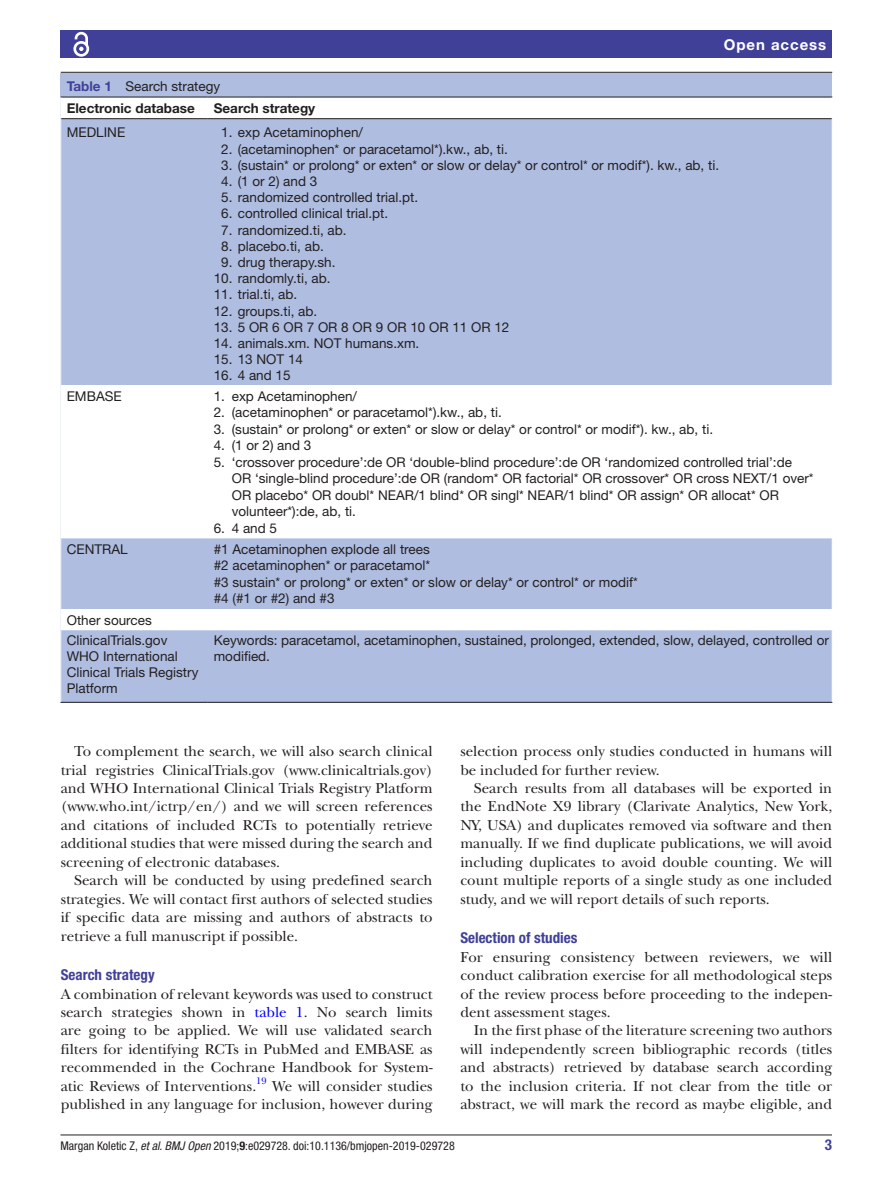
<style>
.page{position:relative;width:893px;height:1191px;background:#fff}
.page>*{position:absolute;margin:0;border:0;box-sizing:border-box;transform-origin:0 0}
.t1{font:15px/18.5px "New Baskerville";color:#231f20;text-align:justify}
.t2{font:700 condensed 15px "Helvetica Neue LT Std";color:#414099}
.t3{font:700 15px "Helvetica Neue LT Std";letter-spacing:.065em;color:#fff}
.t4{font:13.5px/16.2px "Helvetica Neue LT Std";color:#231f20}
.t5{font:700 13.5px/22px "Helvetica Neue LT Std";color:#231f20}
.t6{font:condensed 12px "Helvetica Neue LT Std";color:#231f20}
.s1{color:#414099}
.s2{font-weight:400}
.s3{color:#00f}
.s4{font-style:italic}
.s5{font-weight:700}
</style>
<div class="page">
<hr style="left:61px;top:1134px;width:771px;height:1px;background:#231f20">
<div style="left:61px;top:31px;width:771px;height:27px;background:#414099"></div>
<svg style="left:73px;top:31px;width:17px;height:26px"></svg>
<div style="left:61px;top:73px;width:771px;height:629px;background:#afbde1"></div>
<hr style="left:61px;top:72px;width:771px;height:1px;background:#231f20">
<div style="left:61px;top:98px;width:771px;height:20px;background:#fff"></div>
<svg style="left:61px;top:119px;width:771px;height:583px"></svg>
<hr style="left:61px;top:97px;width:147px;height:1px;background:#231f20">
<hr style="left:61px;top:118px;width:147px;height:1px;background:#231f20">
<hr style="left:208px;top:97px;width:624px;height:1px;background:#231f20">
<hr style="left:208px;top:118px;width:624px;height:1px;background:#231f20">
<hr style="left:61px;top:702px;width:147px;height:1px;background:#231f20">
<hr style="left:208px;top:702px;width:624px;height:1px;background:#231f20">
<svg style="left:60px;top:97px;width:1px;height:22px"></svg>
<svg style="left:60px;top:609px;width:1px;height:21px"></svg>
<p class="t5" style="left:67px;top:75px;width:155px"><span class="s1">Table 1</span> <span class="s2">Search strategy<br></span>Electronic database</p>
<p class="t5" style="left:214px;top:97px;width:103px">Search strategy</p>
<p class="t3" style="left:724px;top:35px;width:104px">Open access</p>
<p class="t4" style="left:67px;top:124px;width:60px">MEDLINE</p>
<p class="t4" style="left:221px;top:124px;width:143px">1. exp Acetaminophen/</p>
<p class="t4" style="left:221px;top:140px;width:288px">2. (acetaminophen* or paracetamol*).kw., ab, ti.</p>
<p class="t4" style="left:221px;top:157px;width:499px">3. (sustain* or prolong* or exten* or slow or delay* or control* or modif*). kw., ab, ti.</p>
<p class="t4" style="left:221px;top:173px;width:98px">4. (1 or 2) and 3</p>
<p class="t4" style="left:221px;top:189px;width:199px">5. randomized controlled trial.pt.</p>
<p class="t4" style="left:221px;top:205px;width:169px">6. controlled clinical trial.pt.</p>
<p class="t4" style="left:221px;top:221px;width:127px">7. randomized.ti, ab.</p>
<p class="t4" style="left:221px;top:238px;width:104px">8. placebo.ti, ab.</p>
<p class="t4" style="left:221px;top:254px;width:116px">9. drug therapy.sh.</p>
<p class="t4" style="left:214px;top:270px;width:118px">10. randomly.ti, ab.</p>
<p class="t4" style="left:214px;top:286px;width:85px">11. trial.ti, ab.</p>
<p class="t4" style="left:214px;top:302px;width:105px">12. groups.ti, ab.</p>
<p class="t4" style="left:214px;top:319px;width:297px">13. 5 OR 6 OR 7 OR 8 OR 9 OR 10 OR 11 OR 12</p>
<p class="t4" style="left:214px;top:335px;width:207px">14. animals.xm. NOT humans.xm.</p>
<p class="t4" style="left:214px;top:351px;width:91px">15. 13 NOT 14</p>
<p class="t4" style="left:214px;top:367px;width:78px">16. 4 and 15</p>
<p class="t4" style="left:67px;top:387px;width:56px">EMBASE</p>
<p class="t4" style="left:214px;top:387px;width:145px">1. exp Acetaminophen/</p>
<p class="t4" style="left:214px;top:404px;width:290px">2. (acetaminophen* or paracetamol*).kw., ab, ti.</p>
<p class="t4" style="left:214px;top:420px;width:501px">3. (sustain* or prolong* or exten* or slow or delay* or control* or modif*). kw., ab, ti.</p>
<p class="t4" style="left:214px;top:437px;width:99px">4. (1 or 2) and 3</p>
<p class="t4" style="left:232px;top:453px;width:583px;text-indent:-18px">5. ‘crossover procedure’:de OR ‘double-blind procedure’:de OR ‘randomized controlled trial’:de OR ‘single-blind procedure’:de OR (random* OR factorial* OR crossover* OR cross NEXT/1 over* OR placebo* OR doubl* NEAR/1 blind* OR singl* NEAR/1 blind* OR assign* OR allocat* OR volunteer*):de, ab, ti.</p>
<p class="t4" style="left:214px;top:519px;width:65px">6. 4 and 5</p>
<p class="t4" style="left:67px;top:541px;width:62px">CENTRAL</p>
<p class="t4" style="left:214px;top:541px;width:426px">#1 Acetaminophen explode all trees<br>#2 acetaminophen* or paracetamol*<br>#3 sustain* or prolong* or exten* or slow or delay* or control* or modif* #4 (#1 or #2) and #3</p>
<p class="t4" style="left:67px;top:609px;width:102px;line-height:20.1px">Other sources<br>ClinicalTrials.gov</p>
<p class="t4" style="left:67px;top:648px;width:133px">WHO International<br>Clinical Trials Registry<br>Platform</p>
<p class="t4" style="left:214px;top:631px;width:617px">Keywords: paracetamol, acetaminophen, sustained, prolonged, extended, slow, delayed, controlled or modified.</p>
<p class="t1" style="left:61px;top:742px;width:373px;text-indent:14px">To complement the search, we will also search clinical trial registries ClinicalTrials.gov (www.clinicaltrials.gov) and WHO International Clinical Trials Registry Platform (www.who.int/ictrp/en/) and we will screen references and citations of included RCTs to potentially retrieve additional studies that were missed during the search and screening of electronic databases.</p>
<p class="t1" style="left:61px;top:871px;width:373px;text-indent:14px">Search will be conducted by using predefined search strategies. We will contact first authors of selected studies if specific data are missing and authors of abstracts to retrieve a full manuscript if possible.</p>
<p class="t2" style="left:61px;top:965px;width:95px">Search strategy</p>
<p class="t1" style="left:61px;top:984px;width:373px">A combination of relevant keywords was used to construct search strategies shown in <span class="s3">table 1</span>. No search limits are going to be applied. We will use validated search filters for identifying RCTs in PubMed and EMBASE as recommended in the Cochrane Handbook for System&shy;atic Reviews of Interventions.<sup>19</sup> We will consider studies published in any language for inclusion, however during</p>
<p class="t1" style="left:460px;top:742px;width:373px">selection process only studies conducted in humans will be included for further review.</p>
<p class="t1" style="left:460px;top:779px;width:373px;text-indent:14px">Search results from all databases will be exported in the EndNote X9 library (Clarivate Analytics, New York, NY, USA) and duplicates removed via software and then manually. If we find duplicate publications, we will avoid including duplicates to avoid double counting. We will count multiple reports of a single study as one included study, and we will report details of such reports.</p>
<p class="t2" style="left:460px;top:928px;width:119px">Selection of studies</p>
<p class="t1" style="left:460px;top:947px;width:373px">For ensuring consistency between reviewers, we will conduct calibration exercise for all methodological steps of the review process before proceeding to the indepen&shy;dent assessment stages.</p>
<p class="t1" style="left:460px;top:1021px;width:373px;text-indent:14px">In the first phase of the literature screening two authors will independently screen bibliographic records (titles and abstracts) retrieved by database search according to the inclusion criteria. If not clear from the title or abstract, we will mark the record as maybe eligible, and</p>
<p class="t6" style="left:61px;top:1138px;width:396px">Margan Koletic Z, <span class="s4">et al</span>. <span class="s4">BMJ Open</span> 2019;<span class="s5">9</span>:e029728. doi:10.1136/bmjopen-2019-029728</p>
<p class="t2" style="left:825px;top:1135px;width:9px">3</p>
</div>
